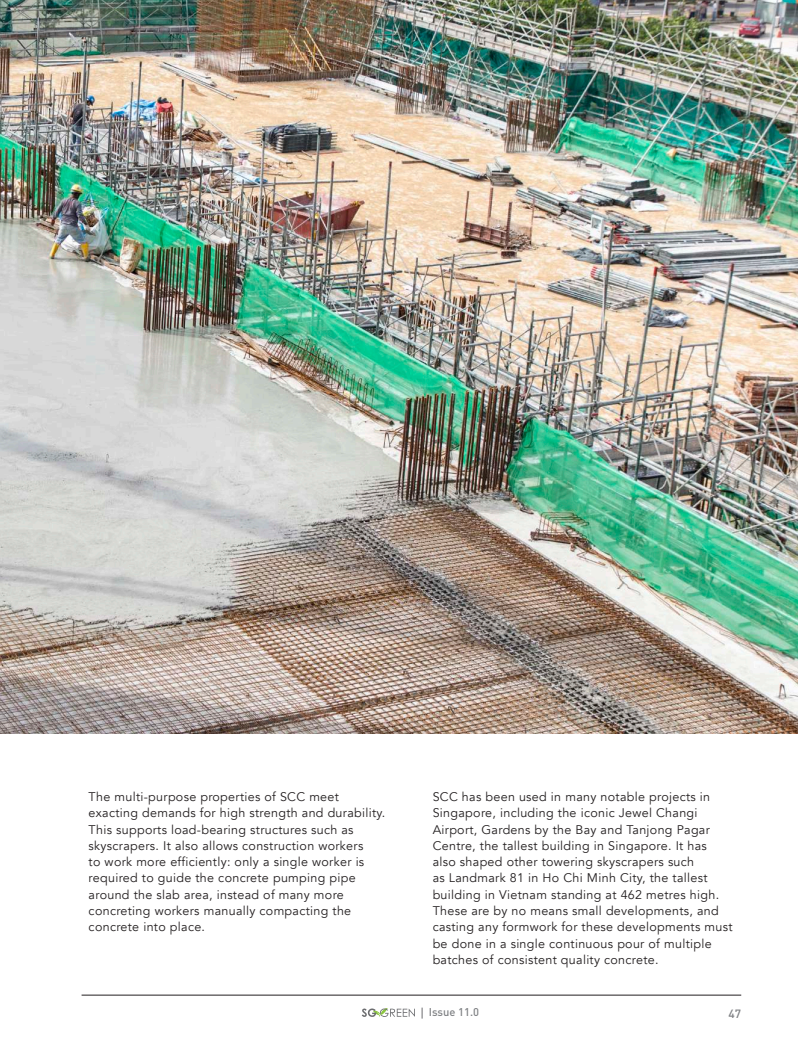
<style>
.page{position:relative;width:798px;height:1053px;background:#fff}
.page>*{position:absolute;margin:0;border:0;box-sizing:border-box;transform-origin:0 0}
.t1{font:12.5px/16.2px "Avenir";letter-spacing:.025em;color:#231f20}
.t2{font:500 11.88px "DINOT";color:#808285}
.t3{font:500 11.12px "DINOT";color:#808285}
</style>
<div class="page">
<hr style="left:81px;top:994px;width:660px;height:1px;background:#231f20">
<img style="left:0;top:0;width:797px;height:733px">
<svg style="left:361px;top:1008px;width:54px;height:9px"></svg>
<p class="t1" style="left:89px;top:788px;width:298px">The multi-purpose properties of SCC meet exacting demands for high strength and durability.<br>This supports load-bearing structures such as skyscrapers. It also allows construction workers<br>to work more efficiently: only a single worker is required to guide the concrete pumping pipe around the slab area, instead of many more concreting workers manually compacting the concrete into place.</p>
<p class="t1" style="left:432px;top:788px;width:301px">SCC has been used in many notable projects in Singapore, including the iconic Jewel Changi Airport, Gardens by the Bay and Tanjong Pagar Centre, the tallest building in Singapore. It has also shaped other towering skyscrapers such<br>as Landmark 81 in Ho Chi Minh City, the tallest building in Vietnam standing at 462 metres high.<br>These are by no means small developments, and casting any formwork for these developments must be done in a single continuous pour of multiple batches of consistent quality concrete.</p>
<p class="t3" style="left:428px;top:1004px;width:52px">Issue 11.0</p>
<p class="t2" style="left:728px;top:1005px;width:14px">47</p>
</div>
